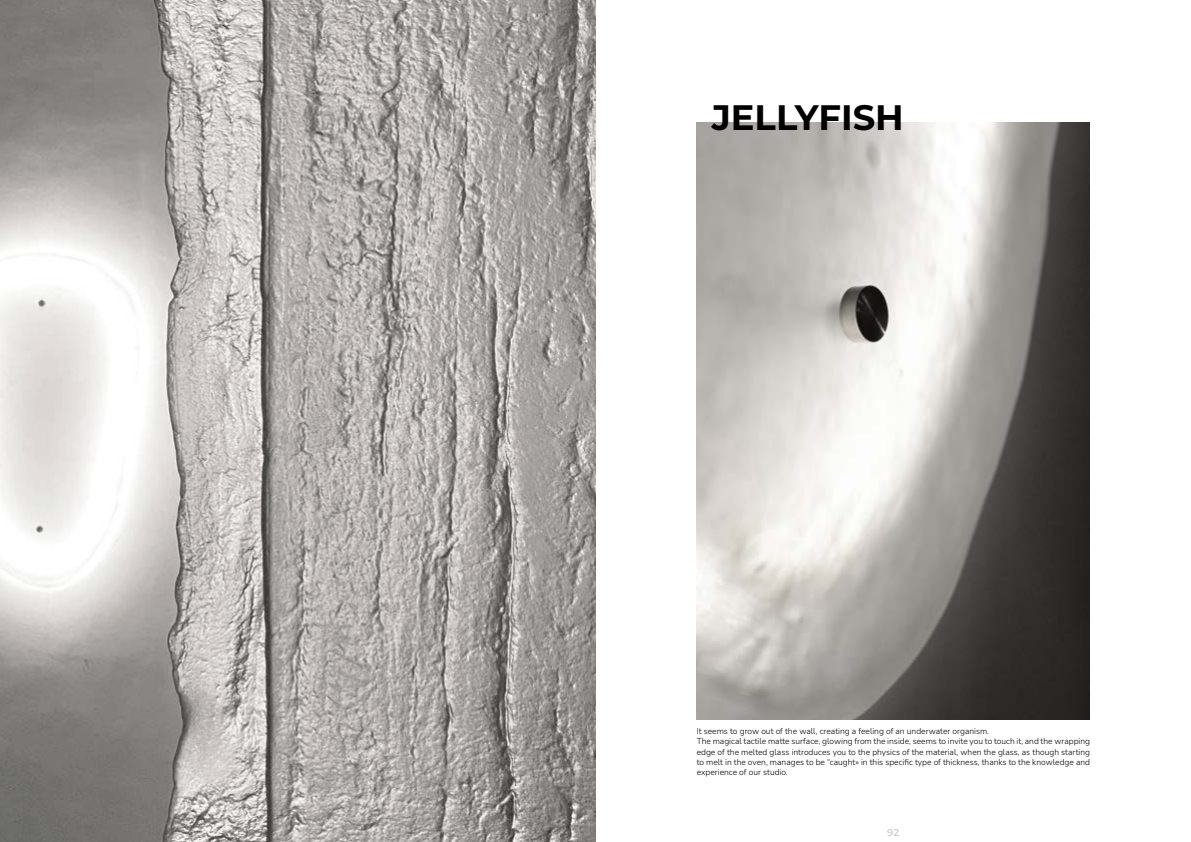
<style>
.page{position:relative;width:1191px;height:842px;background:#fff}
.page>*{position:absolute;margin:0;border:0;box-sizing:border-box;transform-origin:0 0}
.t1{font:700 35.4px "Montserrat";color:#000}
.t2{font:600 9.9px "Montserrat";color:#d0d0d0}
.t3{font:300 8.5px/10.2px "Nunito";color:#000}
</style>
<div class="page">
<img style="left:0;top:0;width:595px;height:842px">
<img style="left:696px;top:122px;width:393px;height:598px">
<h1 class="t1" style="left:712px;top:94px;width:193px">JELLYFISH</h1>
<p class="t3" style="left:696px;top:726px;width:395px">It seems to grow out of the wall, creating a feeling of an underwater organism.<br>The magical tactile matte surface, glowing from the inside, seems to invite you to touch it, and the wrapping edge of the melted glass introduces you to the physics of the material, when the glass, as though starting to melt in the oven, manages to be “caught» in this specific type of thickness, thanks to the knowledge and experience of our studio.</p>
<p class="t2" style="left:887px;top:825px;width:13px">92</p>
</div>
